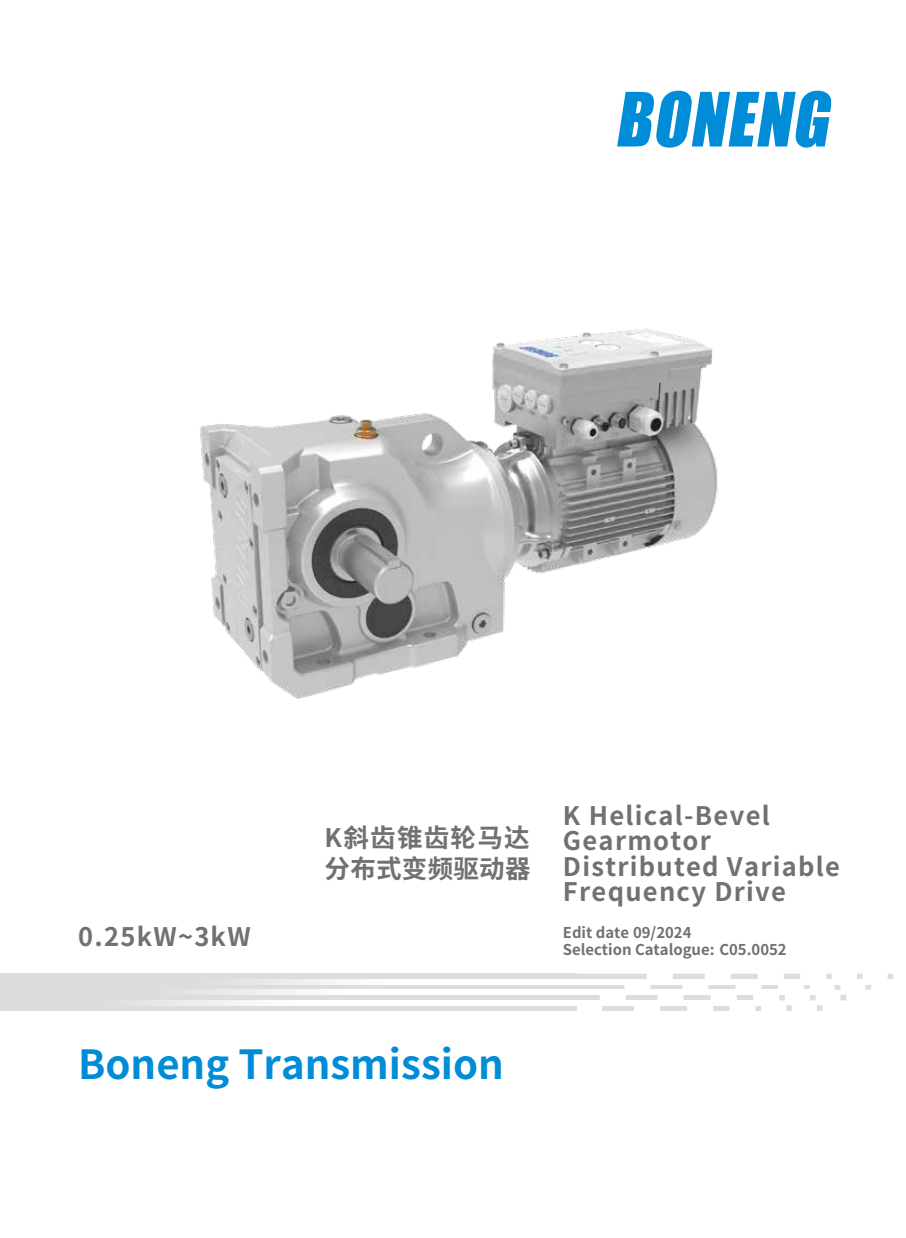
<style>
.page{position:relative;width:906px;height:1238px;background:#fff}
.page>*{position:absolute;margin:0;border:0;box-sizing:border-box;transform-origin:0 0}
.t1{font:700 40.05px "Source Han Sans CN";color:#008cd6}
.t2{font:700 25.5px/25.5px "Source Han Sans CN";letter-spacing:.05em;color:#727171}
.t3{font:700 25.5px/30.6px "Source Han Sans CN";letter-spacing:.03em;color:#727171}
.t4{font:700 25.5px "Source Han Sans TWHK";letter-spacing:.05em;color:#727171}
.t5{font:700 14.85px/17px "Source Han Sans CN";color:#727171}
</style>
<div class="page">
<div style="left:0;top:973px;width:576px;height:37px;background:#dcdddd"></div>
<svg style="left:217px;top:973px;width:676px;height:37px"></svg>
<svg style="left:217px;top:979px;width:652px;height:5px"></svg>
<svg style="left:212px;top:989px;width:611px;height:5px"></svg>
<svg style="left:161px;top:1000px;width:610px;height:5px"></svg>
<svg style="left:617px;top:91px;width:214px;height:57px"></svg>
<img style="left:200px;top:328px;width:518px;height:371px">
<p class="t4" style="left:78px;top:921px;width:174px">0.25kW~3kW</p>
<p class="t3" style="left:325px;top:822px;width:207px">K斜齿锥齿轮马达分布式变频驱动器</p>
<p class="t2" style="left:563px;top:803px;width:278px">K Helical-Bevel<br>Gearmotor<br>Distributed Variable<br>Frequency Drive</p>
<p class="t5" style="left:563px;top:924px;width:225px">Edit date 09/2024<br>Selection Catalogue: C05.0052</p>
<h1 class="t1" style="left:78px;top:1042px;width:427px">Boneng Transmission</h1>
</div>
